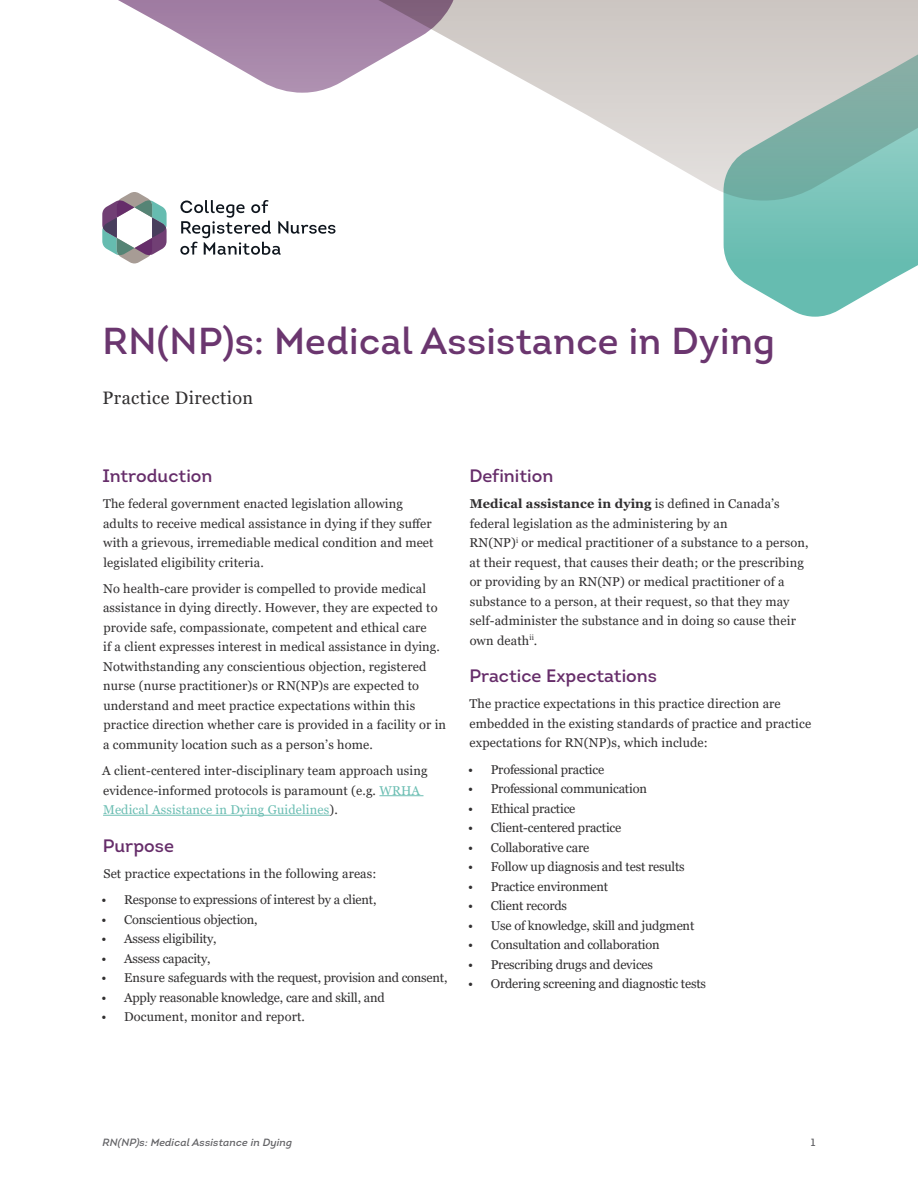
<style>
.page{position:relative;width:918px;height:1188px;background:#fff}
.page>*{position:absolute;margin:0;border:0;box-sizing:border-box;transform-origin:0 0}
.Title_-_Header{font:37.5px "Intro";letter-spacing:.01em;color:#6b366f}
.Body_-_Header{font:18px "Intro";color:#662d6a}
.Title_-_Subheader{font:18px "Georgia";letter-spacing:.025em;color:#312f30}
.Body_-_Paragraph{font:12.75px/19.5px "Georgia";letter-spacing:.01em;color:#312f30}
.Body_-_List_tier_1{font:12.75px "Georgia";letter-spacing:-.015em;color:#312f30}
.Body_-_List_tier_1-2{font:12.75px "Georgia";letter-spacing:.01em;color:#312f30}
.t1{font:italic 10.5px "Intro";letter-spacing:.01em;color:#636366}
.t2{font:10.5px "Intro";color:#636366}
.s1{color:#6cbeb3}
.s2{font-weight:700}
</style>
<div class="page">
<svg style="left:102px;top:192px;width:65px;height:71px"></svg>
<svg style="left:180px;top:200px;width:155px;height:55px"></svg>
<svg style="left:191px;top:0;width:727px;height:201px"></svg>
<svg style="left:118px;top:0;width:343px;height:93px"></svg>
<svg style="left:723px;top:32px;width:195px;height:285px"></svg>
<hr style="left:379px;top:795px;width:44px;height:1px;background:#6cbeb3">
<hr style="left:103px;top:815px;width:226px;height:1px;background:#6cbeb3">
<p class="Title_-_Header" style="left:102px;top:318px;width:674px">RN(NP)s: Medical Assistance in Dying</p>
<p class="Title_-_Subheader" style="left:102px;top:387px;width:152px">Practice Direction</p>
<p class="Body_-_Header" style="left:102px;top:464px;width:112px">Introduction</p>
<p class="Body_-_Paragraph" style="left:103px;top:494px;width:332px">The federal government enacted legislation allowing adults to receive medical assistance in dying if they suffer with a grievous, irremediable medical condition and meet legislated eligibility criteria.</p>
<p class="Body_-_Paragraph" style="left:103px;top:579px;width:344px">No health-care provider is compelled to provide medical assistance in dying directly. However, they are expected to provide safe, compassionate, competent and ethical care<br>if a client expresses interest in medical assistance in dying.<br>Notwithstanding any conscientious objection, registered nurse (nurse practitioner)s or RN(NP)s are expected to understand and meet practice expectations within this practice direction whether care is provided in a facility or in a community location such as a person’s home.</p>
<p class="Body_-_Paragraph" style="left:102px;top:761px;width:327px">A client-centered inter-disciplinary team approach using evidence-informed protocols is paramount (e.g. <span class="s1">WRHA<br>Medical Assistance in Dying Guidelines</span>).</p>
<p class="Body_-_Header" style="left:103px;top:834px;width:73px">Purpose</p>
<p class="Body_-_Paragraph" style="left:103px;top:864px;width:275px">Set practice expectations in the following areas:</p>
<p class="Body_-_List_tier_1" style="left:102px;top:892px;width:276px">• Response to expressions of interest by a client,</p>
<p class="Body_-_List_tier_1" style="left:102px;top:911px;width:158px">• Conscientious objection,</p>
<p class="Body_-_List_tier_1" style="left:102px;top:931px;width:117px">• Assess eligibility,</p>
<p class="Body_-_List_tier_1" style="left:102px;top:950px;width:111px">• Assess capacity,</p>
<p class="Body_-_List_tier_1" style="left:102px;top:970px;width:347px">• Ensure safeguards with the request, provision and consent,</p>
<p class="Body_-_List_tier_1" style="left:102px;top:989px;width:285px">• Apply reasonable knowledge, care and skill, and</p>
<p class="Body_-_List_tier_1-2" style="left:102px;top:1009px;width:205px">• Document, monitor and report.</p>
<p class="Body_-_Header" style="left:469px;top:464px;width:85px">Definition</p>
<p class="Body_-_Paragraph" style="left:470px;top:494px;width:341px"><span class="s2">Medical assistance in dying</span> is defined in Canada’s federal legislation as the administering by an<br>RN(NP)<sup>i</sup> or medical practitioner of a substance to a person, at their request, that causes their death; or the prescribing or providing by an RN(NP) or medical practitioner of a substance to a person, at their request, so that they may self-administer the substance and in doing so cause their own death<sup>ii</sup>.</p>
<p class="Body_-_Header" style="left:469px;top:665px;width:189px">Practice Expectations</p>
<p class="Body_-_Paragraph" style="left:470px;top:694px;width:343px">The practice expectations in this practice direction are embedded in the existing standards of practice and practice expectations for RN(NP)s, which include:</p>
<p class="Body_-_List_tier_1" style="left:468px;top:761px;width:138px">• Professional practice</p>
<p class="Body_-_List_tier_1" style="left:468px;top:781px;width:180px">• Professional communication</p>
<p class="Body_-_List_tier_1" style="left:468px;top:800px;width:109px">• Ethical practice</p>
<p class="Body_-_List_tier_1" style="left:468px;top:820px;width:155px">• Client-centered practice</p>
<p class="Body_-_List_tier_1" style="left:468px;top:839px;width:123px">• Collaborative care</p>
<p class="Body_-_List_tier_1" style="left:468px;top:859px;width:218px">• Follow up diagnosis and test results</p>
<p class="Body_-_List_tier_1" style="left:468px;top:878px;width:142px">• Practice environment</p>
<p class="Body_-_List_tier_1" style="left:468px;top:898px;width:100px">• Client records</p>
<p class="Body_-_List_tier_1" style="left:468px;top:917px;width:228px">• Use of knowledge, skill and judgment</p>
<p class="Body_-_List_tier_1" style="left:468px;top:937px;width:193px">• Consultation and collaboration</p>
<p class="Body_-_List_tier_1" style="left:468px;top:956px;width:186px">• Prescribing drugs and devices</p>
<p class="Body_-_List_tier_1" style="left:468px;top:976px;width:239px">• Ordering screening and diagnostic tests</p>
<p class="t1" style="left:103px;top:1136px;width:191px">RN(NP)s: Medical Assistance in Dying</p>
<p class="t2" style="left:811px;top:1136px;width:6px">1</p>
</div>
